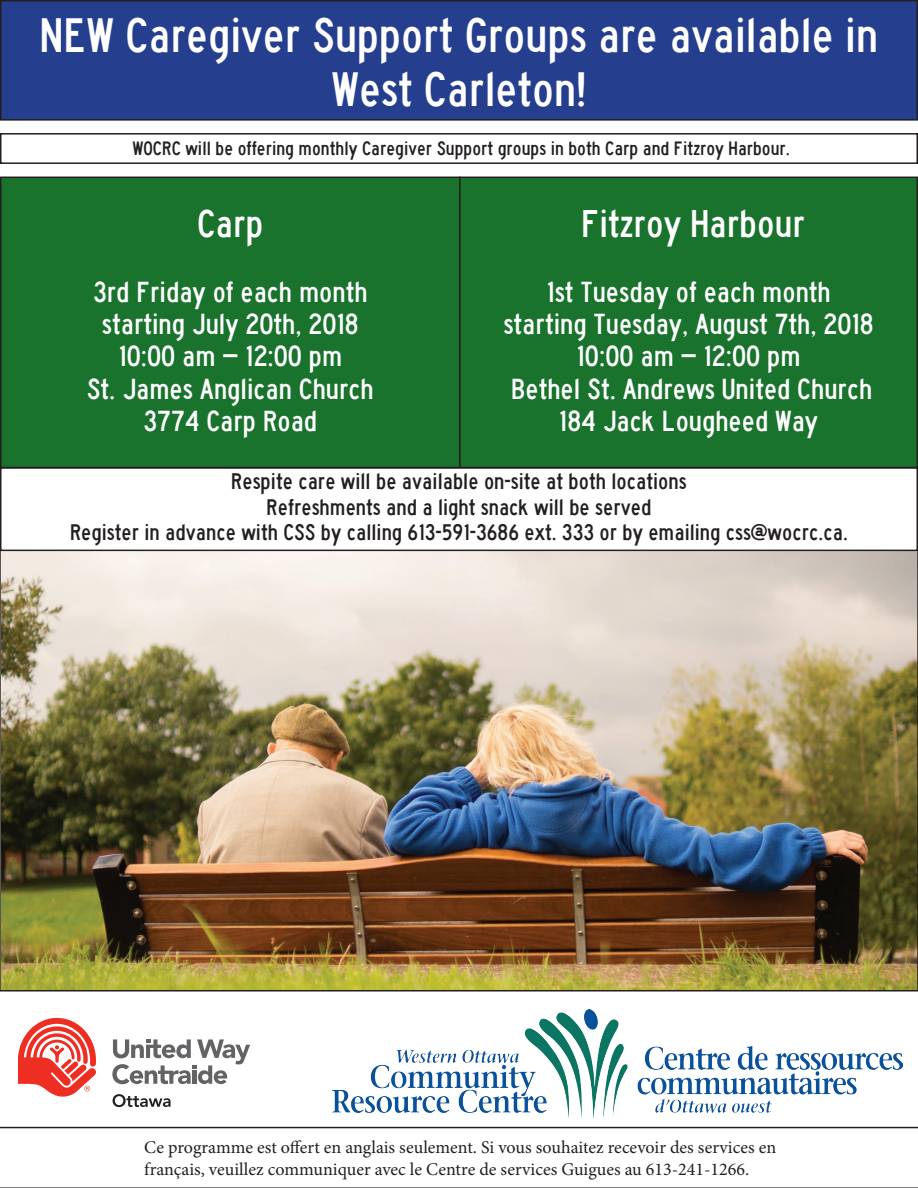
<style>
.page{position:relative;width:918px;height:1188px;background:#fff}
.page>*{position:absolute;margin:0;border:0;box-sizing:border-box;transform-origin:0 0}
.t1{font:45px/54px "traffic 02";color:#fff;text-align:center}
.t2{font:36px "traffic 02";color:#fff}
.t3{font:27px/32.4px "traffic 02";color:#fff;text-align:center}
.t4{font:21px/25.2px "traffic 02";color:#231f20;text-align:center}
.t5{font:18px/21.6px "Minion Pro";color:#231f20}
.t6{font:18px "traffic 02";color:#231f20}
</style>
<div class="page">
<div style="left:1px;top:1px;width:916px;height:119px;background:#253f8e"></div>
<div style="left:0;top:0;width:918px;height:121px;border:2px solid #231f20"></div>
<div style="left:1px;top:177px;width:459px;height:291px;background:#19732d"></div>
<div style="left:0;top:177px;width:461px;height:291px;border:2px solid #231f20"></div>
<div style="left:460px;top:177px;width:457px;height:291px;background:#19732d"></div>
<div style="left:459px;top:177px;width:459px;height:291px;border:2px solid #231f20"></div>
<div style="left:0;top:133px;width:918px;height:31px;border:2px solid #231f20"></div>
<img style="left:333px;top:1010px;width:569px;height:107px">
<svg style="left:18px;top:1018px;width:78px;height:79px"></svg>
<svg style="left:113px;top:1094px;width:58px;height:13px"></svg>
<svg style="left:112px;top:1039px;width:138px;height:45px"></svg>
<img style="left:3px;top:551px;width:912px;height:438px">
<div style="left:0;top:467px;width:918px;height:84px;border:2px solid #231f20"></div>
<svg style="left:0;top:1127px;width:918px;height:61px"></svg>
<h1 class="t1" style="left:40px;top:10px;width:840px">NEW Caregiver Support Groups are available in<br>West Carleton!</h1>
<p class="t6" style="left:132px;top:137px;width:659px">WOCRC will be offering monthly Caregiver Support groups in both Carp and Fitzroy Harbour.</p>
<h2 class="t2" style="left:197px;top:202px;width:68px">Carp</h2>
<p class="t3" style="left:87px;top:276px;width:289px">3rd Friday of each month starting July 20th, 2018<br>10:00 am – 12:00 pm<br>St. James Anglican Church<br>3774 Carp Road</p>
<h2 class="t2" style="left:581px;top:202px;width:225px">Fitzroy Harbour</h2>
<p class="t3" style="left:503px;top:276px;width:372px">1st Tuesday of each month starting Tuesday, August 7th, 2018<br>10:00 am – 12:00 pm<br>Bethel St. Andrews United Church<br>184 Jack Lougheed Way</p>
<p class="t4" style="left:70px;top:470px;width:779px">Respite care will be available on-site at both locations<br>Refreshments and a light snack will be served<br>Register in advance with CSS by calling 613-591-3686 ext. 333 or by emailing css@wocrc.ca.</p>
<p class="t5" style="left:144px;top:1137px;width:633px">Ce programme est offert en anglais seulement. Si vous souhaitez recevoir des services en français, veuillez communiquer avec le Centre de services Guigues au 613-241-1266.</p>
</div>
